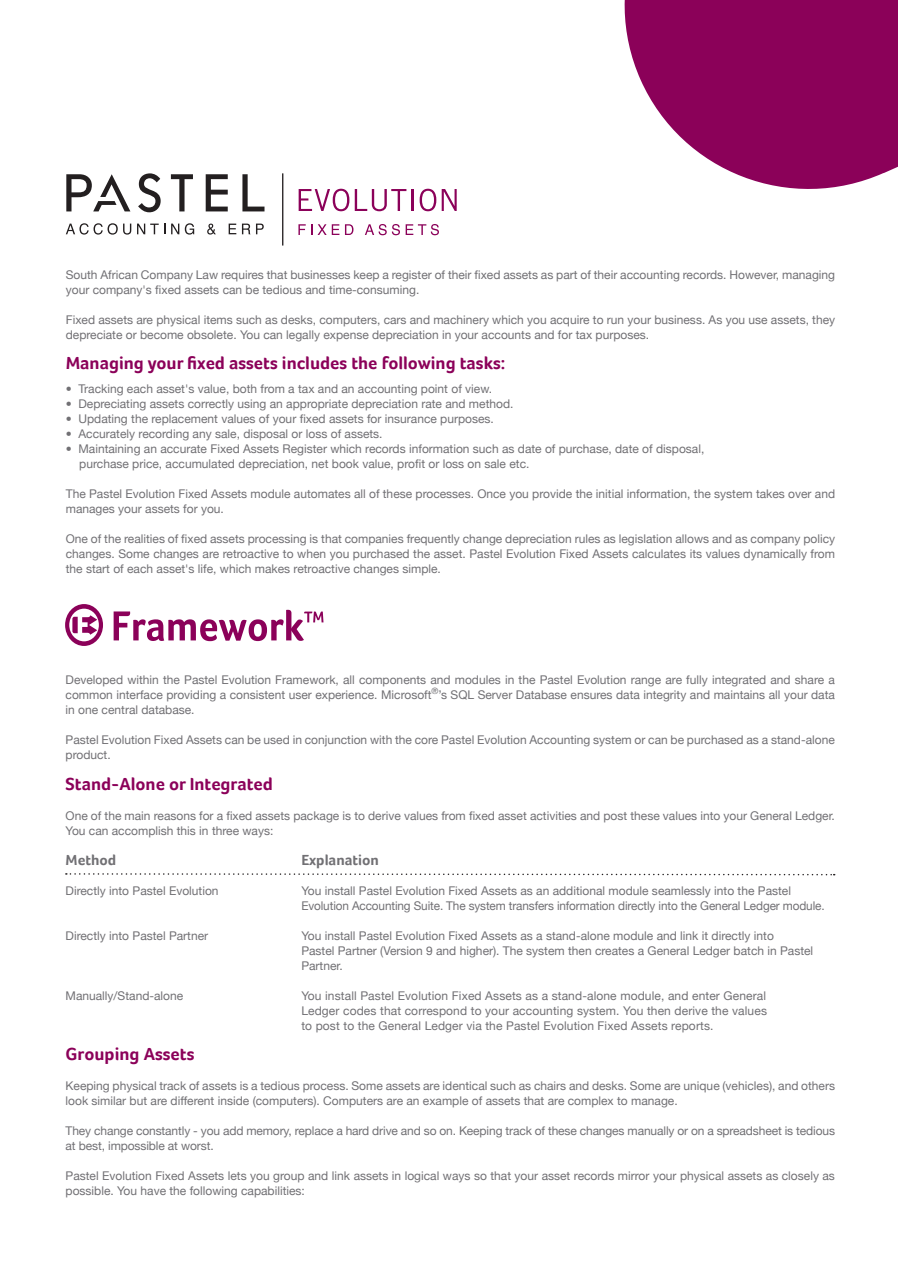
<style>
.page{position:relative;width:898px;height:1272px;background:#fff}
.page>*{position:absolute;margin:0;border:0;box-sizing:border-box;transform-origin:0 0}
.Subhead2{font:700 18px "Foco";color:#8b0159}
.Subhead{font:700 15px "Foco";color:#717074}
.Body_Copy{font:12px/15px "Helvetica Neue";color:#717074}
</style>
<div class="page">
<svg style="left:624px;top:0;width:273px;height:189px;fill:#8b0159"></svg>
<hr style="left:282px;top:173px;width:1px;height:72px;background:#231f20">
<svg style="left:138px;top:173px;width:22px;height:39px"></svg>
<svg style="left:171px;top:174px;width:22px;height:37px"></svg>
<svg style="left:205px;top:174px;width:23px;height:37px"></svg>
<svg style="left:242px;top:174px;width:22px;height:37px"></svg>
<svg style="left:66px;top:174px;width:64px;height:37px"></svg>
<svg style="left:298px;top:189px;width:108px;height:22px"></svg>
<hr style="left:411px;top:189px;width:2px;height:22px;background:#8b0159">
<svg style="left:419px;top:189px;width:37px;height:22px"></svg>
<svg style="left:66px;top:223px;width:65px;height:12px"></svg>
<svg style="left:137px;top:223px;width:28px;height:11px"></svg>
<svg style="left:171px;top:223px;width:8px;height:11px"></svg>
<svg style="left:185px;top:223px;width:9px;height:11px"></svg>
<svg style="left:207px;top:223px;width:9px;height:11px"></svg>
<svg style="left:228px;top:223px;width:8px;height:11px"></svg>
<svg style="left:242px;top:223px;width:8px;height:11px"></svg>
<svg style="left:256px;top:223px;width:7px;height:11px"></svg>
<svg style="left:298px;top:224px;width:7px;height:11px"></svg>
<svg style="left:311px;top:224px;width:28px;height:11px"></svg>
<svg style="left:345px;top:224px;width:8px;height:11px"></svg>
<svg style="left:365px;top:224px;width:73px;height:11px"></svg>
<svg style="left:113px;top:609px;width:210px;height:32px"></svg>
<svg style="left:65px;top:604px;width:38px;height:42px"></svg>
<svg style="left:66px;top:873px;width:768px;height:3px"></svg>
<div style="left:758px;top:0;width:140px;height:98px;background:#8b0159"></div>
<p class="Body_Copy" style="left:66px;top:267px;width:770px">South African Company Law requires that businesses keep a register of their fixed assets as part of their accounting records. However, managing your company's fixed assets can be tedious and time-consuming.</p>
<p class="Body_Copy" style="left:66px;top:312px;width:770px">Fixed assets are physical items such as desks, computers, cars and machinery which you acquire to run your business. As you use assets, they depreciate or become obsolete. You can legally expense depreciation in your accounts and for tax purposes.</p>
<p class="Subhead2" style="left:66px;top:352px;width:441px">Managing your fixed assets includes the following tasks:</p>
<p class="Body_Copy" style="left:66px;top:381px;width:427px">• Tracking each asset's value, both from a tax and an accounting point of view.</p>
<p class="Body_Copy" style="left:66px;top:396px;width:449px">• Depreciating assets correctly using an appropriate depreciation rate and method.</p>
<p class="Body_Copy" style="left:66px;top:411px;width:429px">• Updating the replacement values of your fixed assets for insurance purposes.</p>
<p class="Body_Copy" style="left:66px;top:426px;width:318px">• Accurately recording any sale, disposal or loss of assets.</p>
<p class="Body_Copy" style="left:79px;top:441px;width:626px;text-indent:-14px">• Maintaining an accurate Fixed Assets Register which records information such as date of purchase, date of disposal, purchase price, accumulated depreciation, net book value, profit or loss on sale etc.</p>
<p class="Body_Copy" style="left:66px;top:486px;width:770px">The Pastel Evolution Fixed Assets module automates all of these processes. Once you provide the initial information, the system takes over and manages your assets for you.</p>
<p class="Body_Copy" style="left:66px;top:531px;width:770px;text-align:justify">One of the realities of fixed assets processing is that companies frequently change depreciation rules as legislation allows and as company policy changes. Some changes are retroactive to when you purchased the asset. Pastel Evolution Fixed Assets calculates its values dynamically from the start of each asset's life, which makes retroactive changes simple.</p>
<p class="Body_Copy" style="left:66px;top:672px;width:770px;text-align:justify">Developed within the Pastel Evolution Framework, all components and modules in the Pastel Evolution range are fully integrated and share a common interface providing a consistent user experience. Microsoft<sup>®</sup>’s SQL Server Database ensures data integrity and maintains all your data in one central database.</p>
<p class="Body_Copy" style="left:66px;top:732px;width:770px">Pastel Evolution Fixed Assets can be used in conjunction with the core Pastel Evolution Accounting system or can be purchased as a stand-alone product.</p>
<p class="Subhead2" style="left:66px;top:772px;width:209px">Stand-Alone or Integrated</p>
<p class="Body_Copy" style="left:66px;top:807px;width:770px">One of the main reasons for a fixed assets package is to derive values from fixed asset activities and post these values into your General Ledger.<br>You can accomplish this in three ways:</p>
<p class="Subhead" style="left:66px;top:850px;width:52px">Method</p>
<p class="Subhead" style="left:301px;top:850px;width:79px">Explanation</p>
<p class="Body_Copy" style="left:66px;top:882px;width:154px">Directly into Pastel Evolution</p>
<p class="Body_Copy" style="left:301px;top:882px;width:491px">You install Pastel Evolution Fixed Assets as an additional module seamlessly into the Pastel</p>
<p class="Body_Copy" style="left:301px;top:897px;width:524px">Evolution Accounting Suite. The system transfers information directly into the General Ledger module.</p>
<p class="Body_Copy" style="left:66px;top:927px;width:144px">Directly into Pastel Partner</p>
<p class="Body_Copy" style="left:301px;top:927px;width:513px">You install Pastel Evolution Fixed Assets as a stand-alone module and link it directly into<br>Pastel Partner (Version 9 and higher). The system then creates a General Ledger batch in Pastel<br>Partner.</p>
<p class="Body_Copy" style="left:66px;top:987px;width:119px">Manually/Stand-alone</p>
<p class="Body_Copy" style="left:301px;top:987px;width:467px;text-align:justify">You install Pastel Evolution Fixed Assets as a stand-alone module, and enter General Ledger codes that correspond to your accounting system. You then derive the values to post to the General Ledger via the Pastel Evolution Fixed Assets reports.</p>
<p class="Subhead2" style="left:66px;top:1042px;width:130px">Grouping Assets</p>
<p class="Body_Copy" style="left:66px;top:1077px;width:770px">Keeping physical track of assets is a tedious process. Some assets are identical such as chairs and desks. Some are unique (vehicles), and others look similar but are different inside (computers). Computers are an example of assets that are complex to manage.</p>
<p class="Body_Copy" style="left:66px;top:1122px;width:770px">They change constantly - you add memory, replace a hard drive and so on. Keeping track of these changes manually or on a spreadsheet is tedious at best, impossible at worst.</p>
<p class="Body_Copy" style="left:66px;top:1167px;width:770px">Pastel Evolution Fixed Assets lets you group and link assets in logical ways so that your asset records mirror your physical assets as closely as possible. You have the following capabilities:</p>
</div>
